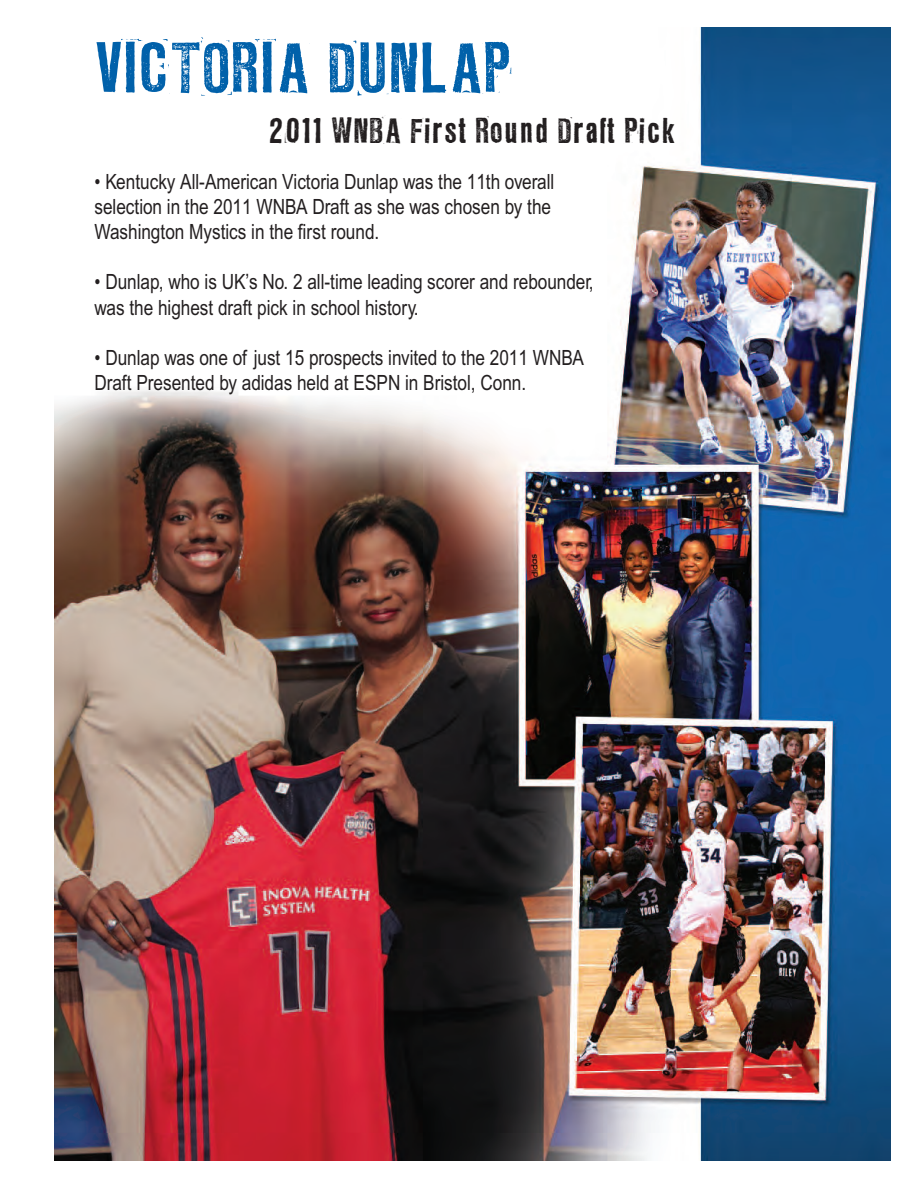
<style>
.page{position:relative;width:918px;height:1188px;background:#fff}
.page>*{position:absolute;margin:0;border:0;box-sizing:border-box;transform-origin:0 0}
.t1{font:63px "LL Rubber Grotesque OTF";color:#0161aa}
.t2{font:31.5px "LL Rubber Grotesque OTF";color:#231f20}
.t3{font:21px/25.2px "Arial Narrow MT Std";color:#231f20}
</style>
<div class="page">
<img style="left:55px;top:27px;width:836px;height:1134px">
<h1 class="t1" style="left:94px;top:29px;width:419px">VICTORIA DUNLAP</h1>
<h2 class="t2" style="left:269px;top:111px;width:410px">2011 WNBA First Round Draft Pick</h2>
<p class="t3" style="left:94px;top:171px;width:461px">• Kentucky All-American Victoria Dunlap was the 11th overall selection in the 2011 WNBA Draft as she was chosen by the<br>Washington Mystics in the first round.</p>
<p class="t3" style="left:94px;top:271px;width:501px">• Dunlap, who is UK’s No. 2 all-time leading scorer and rebounder, was the highest draft pick in school history.</p>
<p class="t3" style="left:94px;top:347px;width:491px">• Dunlap was one of just 15 prospects invited to the 2011 WNBA<br>Draft Presented by adidas held at ESPN in Bristol, Conn.</p>
</div>
